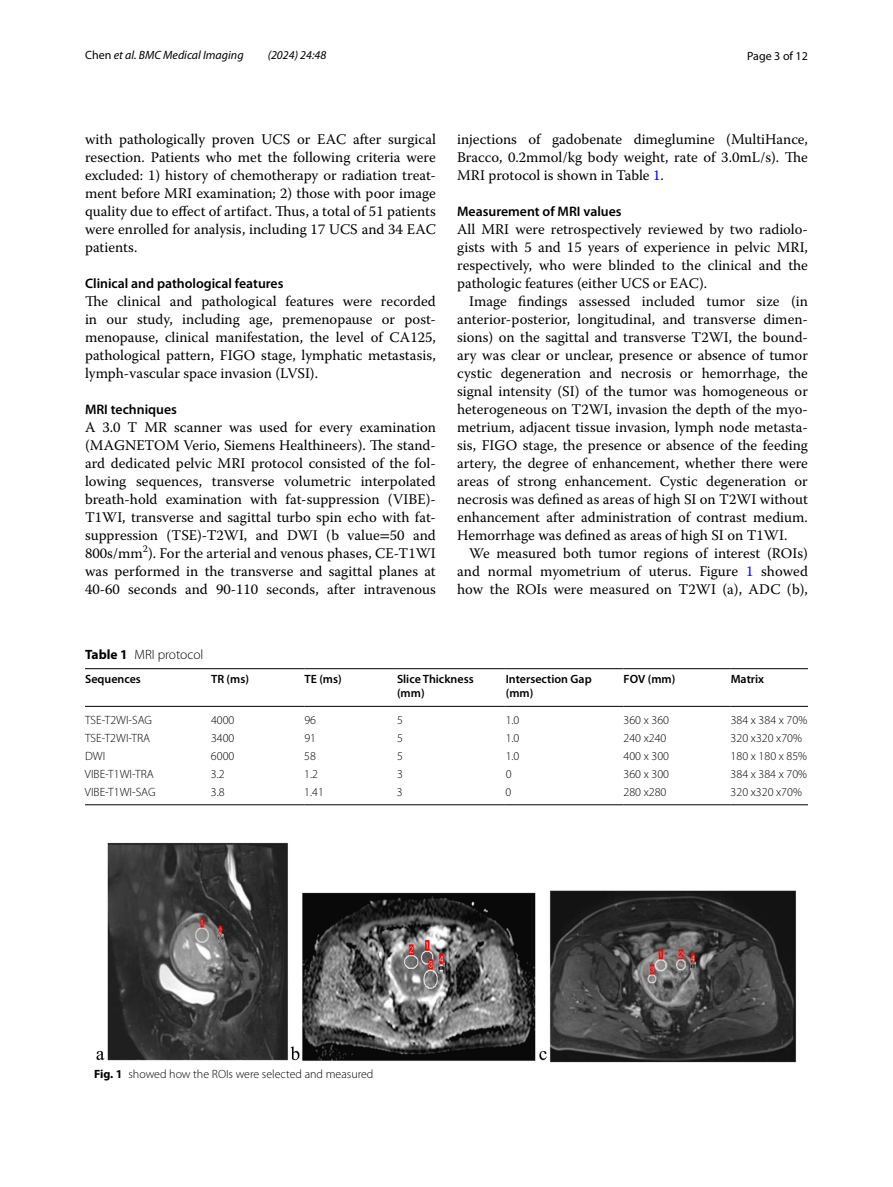
<style>
.page{position:relative;width:893px;height:1187px;background:#fff}
.page>*{position:absolute;margin:0;border:0;box-sizing:border-box;transform-origin:0 0}
.t1{font:14.7px/18px "Warnock Pro";color:#000;text-align:justify}
.t2{font:600 13.8px "Myriad Pro";color:#000}
.t3{font:300 13.5px "Myriad Pro";color:#000}
.t4{font:300 12px "Myriad Pro";color:#000}
.t5{font:600 12px/13.5px "Myriad Pro";color:#000}
.t6{font:italic 12px "Myriad Pro";color:#000}
.t7{font:12px "Myriad Pro";color:#000}
.s1{font-style:normal}
.s2{font-family:"STIX"}
.s3{color:#00f}
.s4{font-weight:700}
</style>
<div class="page">
<hr style="left:85px;top:668px;width:126px;height:1px;background:#000">
<hr style="left:85px;top:706px;width:126px;height:1px;background:#000">
<hr style="left:211px;top:668px;width:93px;height:1px;background:#000">
<hr style="left:211px;top:706px;width:93px;height:1px;background:#000">
<hr style="left:304px;top:668px;width:93px;height:1px;background:#000">
<hr style="left:304px;top:706px;width:93px;height:1px;background:#000">
<hr style="left:397px;top:668px;width:109px;height:1px;background:#000">
<hr style="left:397px;top:706px;width:109px;height:1px;background:#000">
<hr style="left:506px;top:668px;width:118px;height:1px;background:#000">
<hr style="left:506px;top:706px;width:118px;height:1px;background:#000">
<hr style="left:624px;top:668px;width:107px;height:1px;background:#000">
<hr style="left:624px;top:706px;width:107px;height:1px;background:#000">
<hr style="left:731px;top:668px;width:77px;height:1px;background:#000">
<hr style="left:731px;top:706px;width:77px;height:1px;background:#000">
<hr style="left:85px;top:804px;width:126px;height:1px;background:#000">
<hr style="left:211px;top:804px;width:93px;height:1px;background:#000">
<hr style="left:304px;top:804px;width:93px;height:1px;background:#000">
<hr style="left:397px;top:804px;width:109px;height:1px;background:#000">
<hr style="left:506px;top:804px;width:118px;height:1px;background:#000">
<hr style="left:624px;top:804px;width:107px;height:1px;background:#000">
<hr style="left:731px;top:804px;width:77px;height:1px;background:#000">
<img style="left:96px;top:842px;width:700px;height:220px">
<p class="t6" style="left:85px;top:48px;width:160px"><span class="s1">Chen</span> et al. BMC Medical Imaging</p>
<p class="t6" style="left:268px;top:48px;width:60px">(2024) 24:48</p>
<p class="t7" style="left:747px;top:48px;width:62px">Page 3 of 12</p>
<p class="t1" style="left:85px;top:130px;width:352px">with pathologically proven UCS or EAC after surgical resection. Patients who met the following criteria were excluded: 1) history of chemotherapy or radiation treat&shy;ment before MRI examination; 2) those with poor image quality due to effect of artifact. Thus, a total of 51 patients were enrolled for analysis, including 17 UCS and 34 EAC patients.</p>
<p class="t2" style="left:85px;top:274px;width:200px">Clinical and pathological features</p>
<p class="t1" style="left:85px;top:292px;width:352px">The clinical and pathological features were recorded in our study, including age, premenopause or post&shy;menopause, clinical manifestation, the level of CA125, pathological pattern, FIGO stage, lymphatic metastasis, lymph-vascular space invasion (LVSI).</p>
<p class="t2" style="left:85px;top:400px;width:93px">MRI techniques</p>
<p class="t1" style="left:85px;top:418px;width:352px">A 3.0 T MR scanner was used for every examination (MAGNETOM Verio, Siemens Healthineers). The stand&shy;ard dedicated pelvic MRI protocol consisted of the fol&shy;lowing sequences, transverse volumetric interpolated breath-hold examination with fat-suppression (VIBE)- T1WI, transverse and sagittal turbo spin echo with fat&shy;suppression (TSE)-T2WI, and DWI (b value<span class="s2">=</span>50 and 800s/mm<sup>2</sup>). For the arterial and venous phases, CE-T1WI was performed in the transverse and sagittal planes at 40-60 seconds and 90-110 seconds, after intravenous</p>
<p class="t1" style="left:457px;top:130px;width:352px">injections of gadobenate dimeglumine (MultiHance, Bracco, 0.2mmol/kg body weight, rate of 3.0mL/s). The MRI protocol is shown in Table <span class="s3">1</span>.</p>
<p class="t2" style="left:457px;top:202px;width:166px">Measurement of MRI values</p>
<p class="t1" style="left:457px;top:220px;width:352px">All MRI were retrospectively reviewed by two radiolo&shy;gists with 5 and 15 years of experience in pelvic MRI, respectively, who were blinded to the clinical and the pathologic features (either UCS or EAC).</p>
<p class="t1" style="left:457px;top:292px;width:352px;text-indent:12px">Image findings assessed included tumor size (in anterior-posterior, longitudinal, and transverse dimen&shy;sions) on the sagittal and transverse T2WI, the bound&shy;ary was clear or unclear, presence or absence of tumor cystic degeneration and necrosis or hemorrhage, the signal intensity (SI) of the tumor was homogeneous or heterogeneous on T2WI, invasion the depth of the myo&shy;metrium, adjacent tissue invasion, lymph node metasta&shy;sis, FIGO stage, the presence or absence of the feeding artery, the degree of enhancement, whether there were areas of strong enhancement. Cystic degeneration or necrosis was defined as areas of high SI on T2WI without enhancement after administration of contrast medium.<br>Hemorrhage was defined as areas of high SI on T1WI.</p>
<p class="t1" style="left:457px;top:544px;width:352px;text-indent:12px">We measured both tumor regions of interest (ROIs) and normal myometrium of uterus. Figure <span class="s3">1</span> showed how the ROIs were measured on T2WI (a), ADC (b),</p>
<p class="t3" style="left:85px;top:646px;width:120px"><span class="s4">Table 1</span> MRI protocol</p>
<p class="t5" style="left:85px;top:672px;width:57px">Sequences</p>
<p class="t5" style="left:211px;top:672px;width:40px">TR (ms)</p>
<p class="t5" style="left:304px;top:672px;width:39px">TE (ms)</p>
<p class="t5" style="left:397px;top:672px;width:78px">Slice Thickness (mm)</p>
<p class="t5" style="left:506px;top:672px;width:88px">Intersection Gap (mm)</p>
<p class="t5" style="left:624px;top:672px;width:53px">FOV (mm)</p>
<p class="t5" style="left:731px;top:672px;width:35px">Matrix</p>
<p class="t4" style="left:85px;top:712px;width:69px">TSE-T2WI-SAG</p>
<p class="t4" style="left:211px;top:712px;width:25px">4000</p>
<p class="t4" style="left:304px;top:712px;width:13px">96</p>
<p class="t4" style="left:397px;top:712px;width:7px">5</p>
<p class="t4" style="left:506px;top:712px;width:15px">1.0</p>
<p class="t4" style="left:624px;top:712px;width:47px">360 x 360</p>
<p class="t4" style="left:731px;top:712px;width:78px">384 x 384 x 70%</p>
<p class="t4" style="left:85px;top:731px;width:67px">TSE-T2WI-TRA</p>
<p class="t4" style="left:211px;top:731px;width:25px">3400</p>
<p class="t4" style="left:304px;top:731px;width:13px">91</p>
<p class="t4" style="left:397px;top:731px;width:7px">5</p>
<p class="t4" style="left:506px;top:731px;width:15px">1.0</p>
<p class="t4" style="left:623px;top:731px;width:44px">240 x240</p>
<p class="t4" style="left:731px;top:731px;width:73px">320 x320 x70%</p>
<p class="t4" style="left:85px;top:749px;width:22px">DWI</p>
<p class="t4" style="left:211px;top:749px;width:25px">6000</p>
<p class="t4" style="left:304px;top:749px;width:13px">58</p>
<p class="t4" style="left:397px;top:749px;width:7px">5</p>
<p class="t4" style="left:506px;top:749px;width:15px">1.0</p>
<p class="t4" style="left:623px;top:749px;width:47px">400 x 300</p>
<p class="t4" style="left:731px;top:749px;width:78px">180 x 180 x 85%</p>
<p class="t4" style="left:85px;top:767px;width:70px">VIBE-T1WI-TRA</p>
<p class="t4" style="left:211px;top:767px;width:15px">3.2</p>
<p class="t4" style="left:304px;top:767px;width:15px">1.2</p>
<p class="t4" style="left:397px;top:767px;width:7px">3</p>
<p class="t4" style="left:506px;top:767px;width:7px">0</p>
<p class="t4" style="left:623px;top:767px;width:47px">360 x 300</p>
<p class="t4" style="left:731px;top:767px;width:78px">384 x 384 x 70%</p>
<p class="t4" style="left:85px;top:785px;width:72px">VIBE-T1WI-SAG</p>
<p class="t4" style="left:211px;top:785px;width:15px">3.8</p>
<p class="t4" style="left:304px;top:785px;width:21px">1.41</p>
<p class="t4" style="left:397px;top:785px;width:7px">3</p>
<p class="t4" style="left:506px;top:785px;width:7px">0</p>
<p class="t4" style="left:623px;top:785px;width:44px">280 x280</p>
<p class="t4" style="left:731px;top:785px;width:73px">320 x320 x70%</p>
<p class="t4" style="left:94px;top:1066px;width:281px"><span class="s4">Fig. 1</span> showed how the ROIs were selected and measured</p>
</div>
